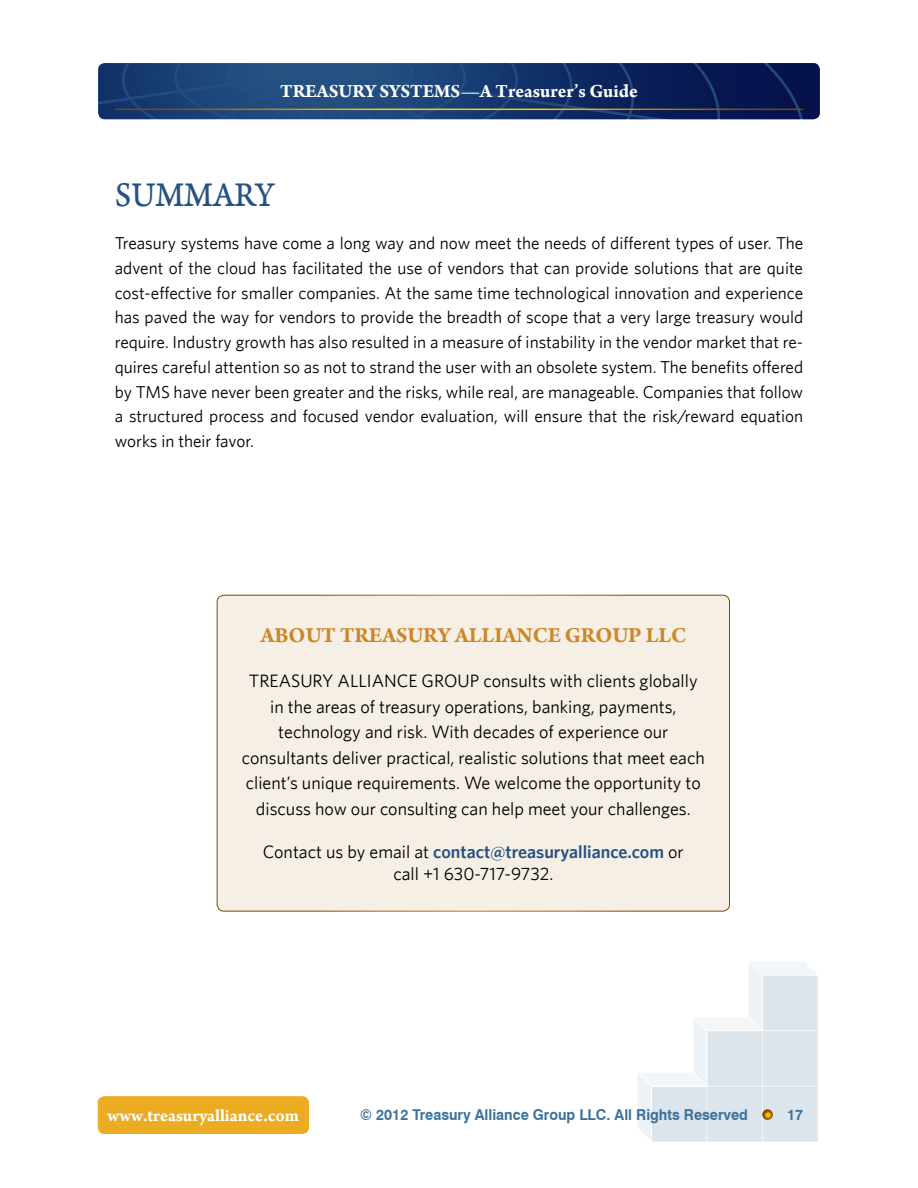
<style>
.page{position:relative;width:918px;height:1188px;background:#fff}
.page>*{position:absolute;margin:0;border:0;box-sizing:border-box;transform-origin:0 0}
.t1{font:36px "Arno Pro Caption";color:#265283;scale:.9 1}
.t2{font:700 22.5px "Arno Pro";color:#cd8725}
.t3{font:700 19.5px "Arno Pro";color:#fff}
.t4{font:18px/22.5px "Whitney";color:#000;text-align:center}
.t5{font:700 18px "Arno Pro";color:#fff}
.t6{font:17.25px/24.8px "Whitney";color:#000;text-align:justify}
.t7{font:700 15px "Swiss 721 BT";color:#3d729c;scale:.95 1}
.s1{font-weight:600;color:#265283}
</style>
<div class="page">
<img style="left:98px;top:63px;width:722px;height:56px">
<hr style="left:115px;top:109px;width:688px;height:1px;background:#fff">
<svg style="left:638px;top:962px;width:180px;height:180px"></svg>
<div style="left:98px;top:1096px;width:211px;height:38px;background:#ebac21;border-radius:7px"></div>
<div style="left:217px;top:595px;width:513px;height:316px;background:#f6efe5;border-radius:7px"></div>
<div style="left:217px;top:595px;width:513px;height:317px;border:1px solid #fff;border-radius:7px"></div>
<p class="t3" style="left:280px;top:80px;width:359px">Treasury Systems—A Treasurer’s Guide</p>
<h1 class="t1" style="left:115px;top:174px;width:179px">Summary</h1>
<p class="t6" style="left:115px;top:230px;width:690px">Treasury systems have come a long way and now meet the needs of different types of user. The advent of the cloud has facilitated the use of vendors that can provide solutions that are quite cost-effective for smaller companies. At the same time technological innovation and experience has paved the way for vendors to provide the breadth of scope that a very large treasury would require. Industry growth has also resulted in a measure of instability in the vendor market that re&shy;quires careful attention so as not to strand the user with an obsolete system. The benefits offered by TMS have never been greater and the risks, while real, are manageable. Companies that follow a structured process and focused vendor evaluation, will ensure that the risk/reward equation works in their favor.</p>
<h2 class="t2" style="left:260px;top:622px;width:151px">ABOUT TREASURY</h2>
<h2 class="t2" style="left:455px;top:622px;width:233px">ALLIANCE GROUP LLC</h2>
<p class="t4" style="left:249px;top:670px;width:22px">Treasur</p>
<p class="t4" style="left:322px;top:670px;width:39px">y Alliance</p>
<p class="t4" style="left:422px;top:670px;width:25px">Group</p>
<p class="t4" style="left:483px;top:670px;width:216px">consults with clients globally</p>
<p class="t4" style="left:270px;top:695px;width:408px">in the areas of treasury operations, banking, payments,</p>
<p class="t4" style="left:278px;top:721px;width:392px">technology and risk. With decades of experience our</p>
<p class="t4" style="left:242px;top:746px;width:465px">consultants deliver practical, realistic solutions that meet each</p>
<p class="t4" style="left:246px;top:772px;width:457px">client’s unique requirements. We welcome the opportunity to</p>
<p class="t4" style="left:256px;top:797px;width:436px">discuss how our consulting can help meet your challenges.</p>
<p class="t4" style="left:263px;top:840px;width:422px">Contact us by email at <span class="s1">contact@treasuryalliance.com</span> or call +1 630-717-9732.</p>
<p class="t5" style="left:108px;top:1105px;width:193px">www.treasuryalliance.com</p>
<p class="t7" style="left:360px;top:1105px;width:410px">© 2012 Treasury Alliance Group LLC. All Rights Reserved</p>
<p class="t7" style="left:787px;top:1105px;width:19px">17</p>
</div>
